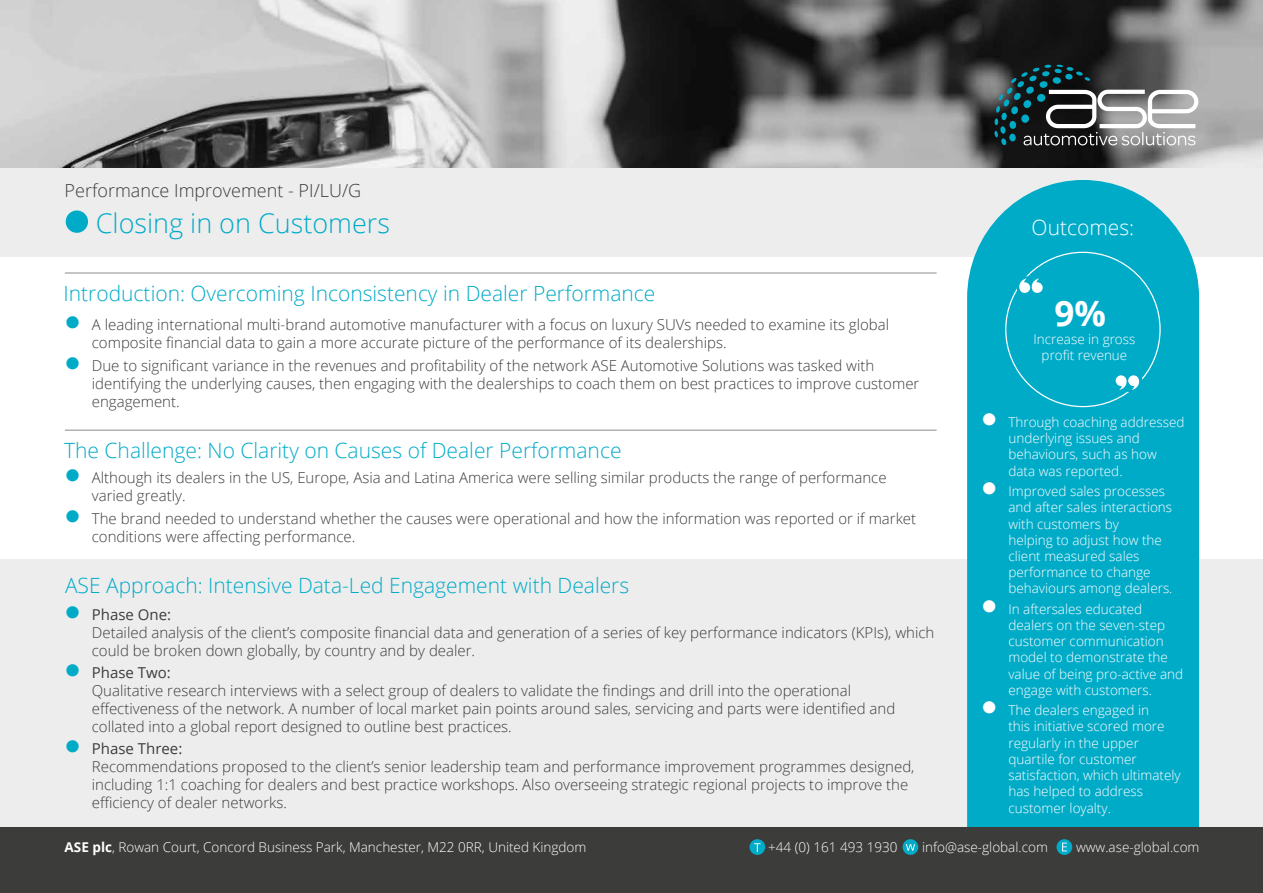
<style>
.page{position:relative;width:1263px;height:893px;background:#fff}
.page>*{position:absolute;margin:0;border:0;box-sizing:border-box;transform-origin:0 0}
.t1{font:700 34.95px "Open Sans";color:#fff}
.t2{font:300 27px "Open Sans";color:#00abc8}
.t3{font:300 21px "Open Sans";color:#00abc8}
.t4{font:300 21px "Open Sans";color:#fff}
.t5{font:300 18px "Open Sans";color:#3c3c3b}
.t6{font:300 15px/18px "Open Sans";color:#3c3c3b}
.t7{font:15px "Open Sans";color:#3c3c3b}
.t8{font:300 13.5px/16.2px "Open Sans";color:#fff}
.s1{font-weight:700}
</style>
<div class="page">
<img style="left:0;top:0;width:1263px;height:169px">
<div style="left:0;top:169px;width:1263px;height:88px;background:#ededed"></div>
<div style="left:0;top:560px;width:1263px;height:267px;background:#ededed"></div>
<hr style="left:65px;top:272px;width:871px;height:2px;background:#b3b2b2">
<hr style="left:65px;top:429px;width:871px;height:2px;background:#b3b2b2">
<div style="left:966px;top:181px;width:234px;height:646px;background:#00abc8"></div>
<div style="left:999px;top:245px;width:168px;height:169px;background:#00abc8;border-radius:50%"></div>
<svg style="left:1019px;top:278px;width:24px;height:15px"></svg>
<svg style="left:1116px;top:375px;width:24px;height:15px"></svg>
<div style="left:0;top:827px;width:1263px;height:66px;background:#3c3c3b"></div>
<div style="left:749px;top:839px;width:16px;height:16px;background:#00abc8;border-radius:50%"></div>
<svg style="left:754px;top:843px;width:7px;height:9px"></svg>
<svg style="left:1056px;top:839px;width:16px;height:16px"></svg>
<svg style="left:1062px;top:843px;width:5px;height:8px"></svg>
<svg style="left:902px;top:839px;width:16px;height:16px"></svg>
<svg style="left:906px;top:844px;width:9px;height:7px"></svg>
<div style="left:66px;top:210px;width:22px;height:23px;background:#00abc8;border-radius:50%"></div>
<svg style="left:994px;top:65px;width:204px;height:80px;background:#636d6f"></svg>
<svg style="left:983px;top:413px;width:12px;height:13px"></svg>
<svg style="left:983px;top:482px;width:12px;height:13px"></svg>
<svg style="left:983px;top:600px;width:12px;height:12px"></svg>
<svg style="left:983px;top:701px;width:12px;height:13px"></svg>
<p class="t5" style="left:65px;top:178px;width:298px">Performance Improvement - PI/LU/G</p>
<h2 class="t2" style="left:96px;top:204px;width:296px">Closing in on Customers</h2>
<h3 class="t3" style="left:64px;top:279px;width:593px">Introduction: Overcoming Inconsistency in Dealer Performance</h3>
<p class="t6" style="left:92px;top:316px;width:799px">A leading international multi-brand automotive manufacturer with a focus on luxury SUVs needed to examine its global composite financial data to gain a more accurate picture of the performance of its dealerships.</p>
<p class="t6" style="left:92px;top:356px;width:829px">Due to significant variance in the revenues and profitability of the network ASE Automotive Solutions was tasked with identifying the underlying causes, then engaging with the dealerships to coach them on best practices to improve customer engagement.</p>
<h3 class="t3" style="left:64px;top:436px;width:559px">The Challenge: No Clarity on Causes of Dealer Performance</h3>
<p class="t6" style="left:92px;top:468px;width:796px">Although its dealers in the US, Europe, Asia and Latina America were selling similar products the range of performance varied greatly.</p>
<p class="t6" style="left:92px;top:509px;width:826px">The brand needed to understand whether the causes were operational and how the information was reported or if market conditions were affecting performance.</p>
<h3 class="t3" style="left:65px;top:571px;width:566px">ASE Approach: Intensive Data-Led Engagement with Dealers</h3>
<p class="t7" style="left:92px;top:604px;width:81px">Phase One:</p>
<p class="t6" style="left:92px;top:623px;width:844px">Detailed analysis of the client’s composite financial data and generation of a series of key performance indicators (KPIs), which could be broken down globally, by country and by dealer.</p>
<p class="t7" style="left:92px;top:662px;width:81px">Phase Two:</p>
<p class="t6" style="left:92px;top:681px;width:805px">Qualitative research interviews with a select group of dealers to validate the findings and drill into the operational effectiveness of the network. A number of local market pain points around sales, servicing and parts were identified and collated into a global report designed to outline best practices.</p>
<p class="t7" style="left:92px;top:738px;width:92px">Phase Three:</p>
<p class="t6" style="left:92px;top:757px;width:824px">Recommendations proposed to the client’s senior leadership team and performance improvement programmes designed, including 1:1 coaching for dealers and best practice workshops. Also overseeing strategic regional projects to improve the efficiency of dealer networks.</p>
<h3 class="t4" style="left:1032px;top:213px;width:104px">Outcomes:</h3>
<h1 class="t1" style="left:1054px;top:288px;width:53px">9%</h1>
<p class="t8" style="left:1033px;top:331px;width:103px;text-align:center">Increase in gross profit revenue</p>
<p class="t8" style="left:1008px;top:414px;width:178px">Through coaching addressed underlying issues and behaviours, such as how data was reported.</p>
<p class="t8" style="left:1008px;top:483px;width:166px">Improved sales processes and after sales interactions with customers by<br>helping to adjust how the client measured sales performance to change behaviours among dealers.</p>
<p class="t8" style="left:1008px;top:600px;width:176px">In aftersales educated dealers on the seven-step customer communication model to demonstrate the value of being pro-active and engage with customers.</p>
<p class="t8" style="left:1008px;top:702px;width:174px">The dealers engaged in<br>this initiative scored more regularly in the upper quartile for customer satisfaction, which ultimately has helped to address customer loyalty.</p>
<p class="t8" style="left:65px;top:839px;width:523px"><span class="s1">ASE plc</span>, Rowan Court, Concord Business Park, Manchester, M22 0RR, United Kingdom</p>
<p class="t8" style="left:768px;top:839px;width:131px">+44 (0) 161 493 1930</p>
<p class="t8" style="left:922px;top:839px;width:127px">info@ase-global.com</p>
<p class="t8" style="left:1076px;top:839px;width:125px">www.ase-global.com</p>
</div>
